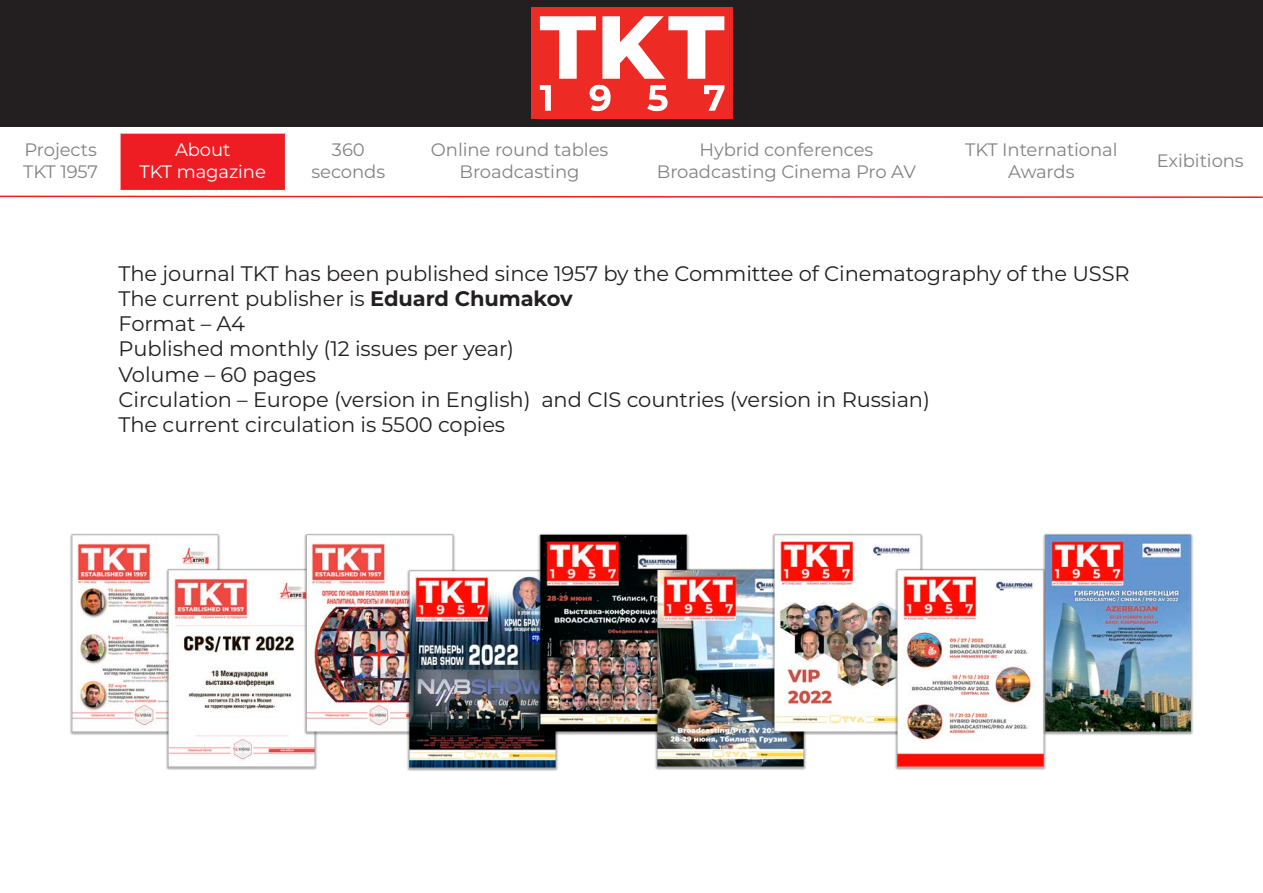
<style>
.page{position:relative;width:1263px;height:893px;background:#fff}
.page>*{position:absolute;margin:0;border:0;box-sizing:border-box;transform-origin:0 0}
.t1{font:21px "Montserrat";letter-spacing:-.005em;color:#231f20}
.t2{font:18px/21.6px "Montserrat";letter-spacing:-.005em;color:#808285;text-align:center}
.t3{font:18px "Montserrat";letter-spacing:-.005em;color:#fff}
.s1{font-weight:700}
</style>
<div class="page">
<img style="left:70px;top:533px;width:150px;height:202px">
<img style="left:150px;top:545px;width:167px;height:225px">
<img style="left:288px;top:533px;width:167px;height:223px">
<img style="left:392px;top:547px;width:166px;height:224px">
<img style="left:523px;top:533px;width:166px;height:222px">
<img style="left:639px;top:545px;width:167px;height:225px">
<img style="left:757px;top:533px;width:166px;height:223px">
<img style="left:880px;top:545px;width:166px;height:225px">
<img style="left:1027px;top:533px;width:166px;height:222px">
<div style="left:0;top:0;width:1263px;height:127px;background:#231f20"></div>
<div style="left:531px;top:8px;width:202px;height:111px;background:#ee2a24"></div>
<img style="left:540px;top:16px;width:125px;height:63px">
<img style="left:668px;top:16px;width:56px;height:63px">
<img style="left:540px;top:85px;width:184px;height:26px">
<div style="left:120px;top:133px;width:166px;height:58px;background:#ee1d23"></div>
<hr style="left:120px;top:132px;width:166px;height:2px;background:#fff">
<hr style="left:119px;top:134px;width:2px;height:56px;background:#fff">
<hr style="left:285px;top:134px;width:1px;height:56px;background:#fff">
<hr style="left:120px;top:190px;width:166px;height:1px;background:#fff">
<svg style="left:0;top:195px;width:1263px;height:3px"></svg>
<p class="t2" style="left:25px;top:138px;width:74px">Projects</p>
<p class="t2" style="left:23px;top:160px;width:76px">TKT 1957</p>
<p class="t3" style="left:175px;top:138px;width:57px">About</p>
<p class="t3" style="left:140px;top:159px;width:128px">TKT magazine</p>
<p class="t2" style="left:332px;top:138px;width:34px">360</p>
<p class="t2" style="left:312px;top:160px;width:75px">seconds</p>
<p class="t2" style="left:431px;top:138px;width:179px">Online round tables</p>
<p class="t2" style="left:460px;top:160px;width:121px">Broadcasting</p>
<p class="t2" style="left:657px;top:138px;width:261px">Hybrid conferences<br>Broadcasting Cinema Pro AV</p>
<p class="t2" style="left:965px;top:138px;width:154px">TKT International<br>Awards</p>
<p class="t2" style="left:1157px;top:149px;width:88px">Exibitions</p>
<p class="t1" style="left:119px;top:259px;width:1013px">The journal TKT has been published since 1957 by the Committee of Cinematography of the USSR</p>
<p class="t1" style="left:119px;top:284px;width:456px">The current publisher is <span class="s1">Eduard Chumakov</span></p>
<p class="t1" style="left:119px;top:309px;width:128px">Format – A4</p>
<p class="t1" style="left:119px;top:334px;width:397px">Published monthly (12 issues per year)</p>
<p class="t1" style="left:119px;top:360px;width:199px">Volume – 60 pages</p>
<p class="t1" style="left:119px;top:385px;width:813px">Circulation – Europe (version in English) and CIS countries (version in Russian)</p>
<p class="t1" style="left:119px;top:410px;width:388px">The current circulation is 5500 copies</p>
</div>
